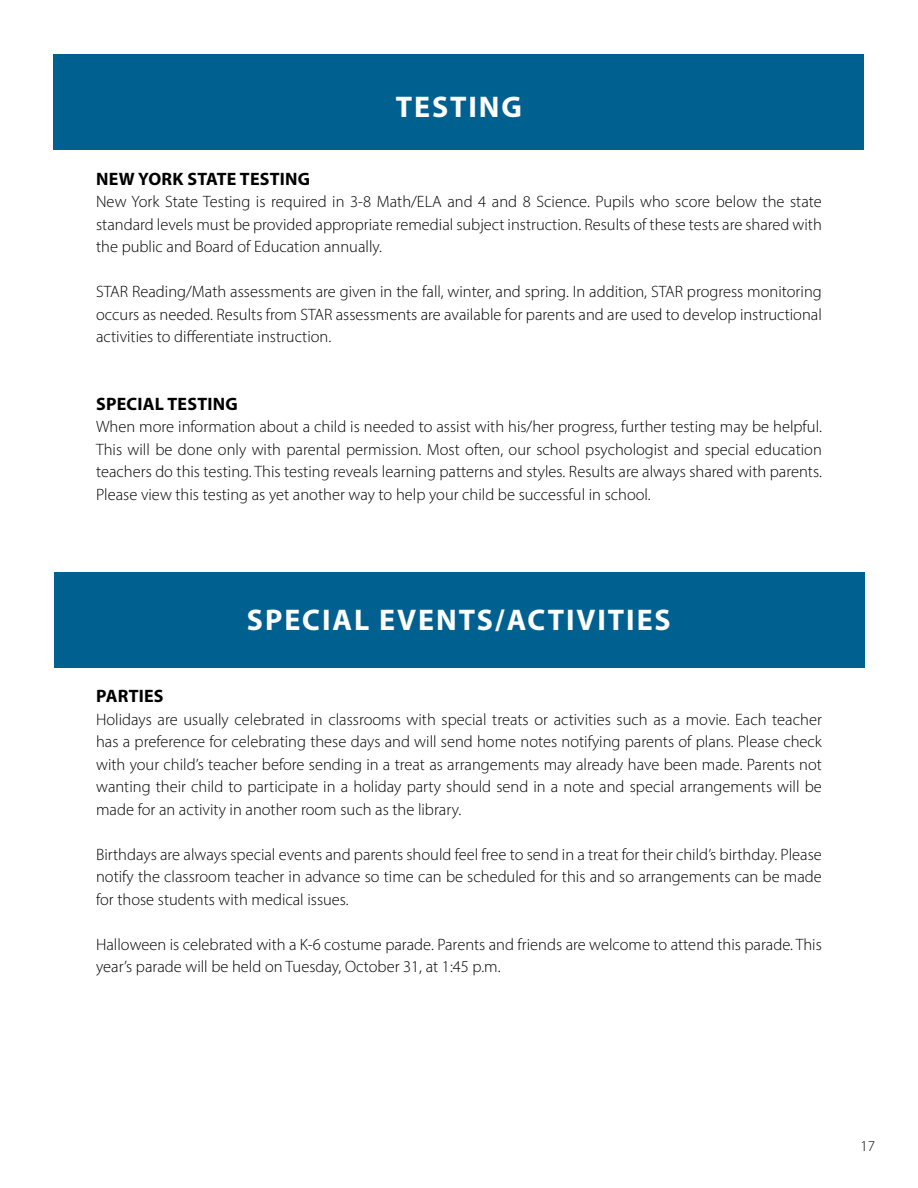
<style>
.page{position:relative;width:918px;height:1188px;background:#fff}
.page>*{position:absolute;margin:0;border:0;box-sizing:border-box;transform-origin:0 0}
.t1{font:30px "Myriad Variable Concept";letter-spacing:.065em;color:#fff}
.t2{font:18px "Myriad Variable Concept";letter-spacing:.015em;color:#000}
.t3{font:16.5px/22.5px "Myriad Variable Concept";color:#000;text-align:justify}
.t4{font:300 15px "Myriad Pro";color:#000}
</style>
<div class="page">
<div style="left:53px;top:54px;width:811px;height:96px;background:#006191"></div>
<div style="left:54px;top:572px;width:811px;height:96px;background:#006191"></div>
<h1 class="t1" style="left:396px;top:89px;width:128px">TESTING</h1>
<p class="t2" style="left:96px;top:168px;width:216px">NEW YORK STATE TESTING</p>
<p class="t3" style="left:96px;top:190px;width:727px">New York State Testing is required in 3-8 Math/ELA and 4 and 8 Science. Pupils who score below the state standard levels must be provided appropriate remedial subject instruction. Results of these tests are shared with the public and Board of Education annually.</p>
<p class="t3" style="left:96px;top:280px;width:727px">STAR Reading/Math assessments are given in the fall, winter, and spring. In addition, STAR progress monitoring occurs as needed. Results from STAR assessments are available for parents and are used to develop instructional activities to differentiate instruction.</p>
<p class="t2" style="left:96px;top:393px;width:143px">SPECIAL TESTING</p>
<p class="t3" style="left:96px;top:415px;width:727px">When more information about a child is needed to assist with his/her progress, further testing may be helpful.<br>This will be done only with parental permission. Most often, our school psychologist and special education teachers do this testing. This testing reveals learning patterns and styles. Results are always shared with parents.<br>Please view this testing as yet another way to help your child be successful in school.</p>
<h1 class="t1" style="left:247px;top:602px;width:425px">SPECIAL EVENTS/ACTIVITIES</h1>
<p class="t2" style="left:96px;top:685px;width:69px">PARTIES</p>
<p class="t3" style="left:96px;top:708px;width:727px">Holidays are usually celebrated in classrooms with special treats or activities such as a movie. Each teacher has a preference for celebrating these days and will send home notes notifying parents of plans. Please check with your child’s teacher before sending in a treat as arrangements may already have been made. Parents not wanting their child to participate in a holiday party should send in a note and special arrangements will be made for an activity in another room such as the library.</p>
<p class="t3" style="left:96px;top:843px;width:727px">Birthdays are always special events and parents should feel free to send in a treat for their child’s birthday. Please notify the classroom teacher in advance so time can be scheduled for this and so arrangements can be made for those students with medical issues.</p>
<p class="t3" style="left:96px;top:933px;width:727px">Halloween is celebrated with a K-6 costume parade. Parents and friends are welcome to attend this parade. This year’s parade will be held on Tuesday, October 31, at 1:45 p.m.</p>
<p class="t4" style="left:860px;top:1137px;width:16px">17</p>
</div>
